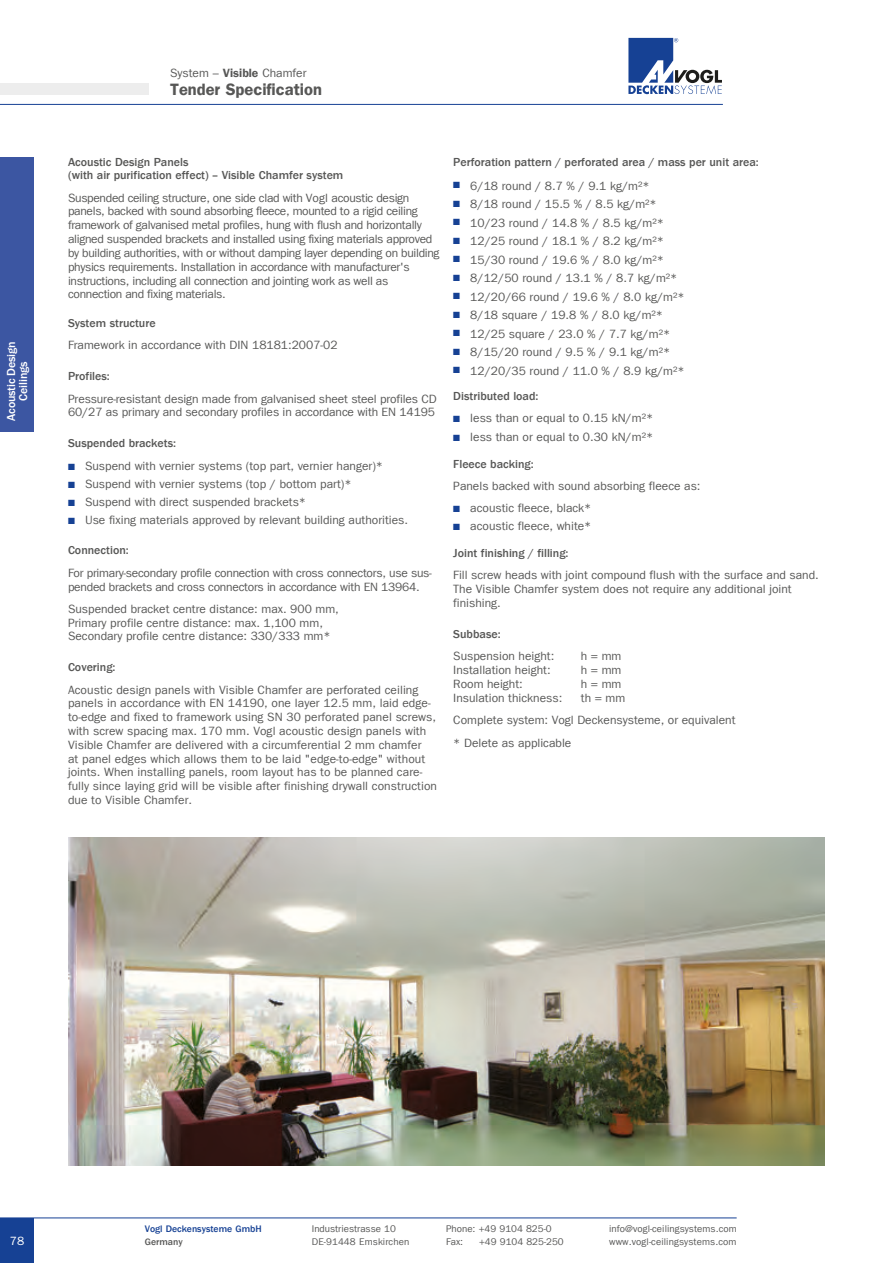
<style>
.page{position:relative;width:893px;height:1263px;background:#fff}
.page>*{position:absolute;margin:0;border:0;box-sizing:border-box;transform-origin:0 0}
.t1{font:16.5px "Franklin Gothic LT Com Dm";color:#575756}
.t2{font:12px/13.8px "Franklin Gothic LT Com";color:#575756}
.t3{font:12px/13.8px "Franklin Gothic LT Com";letter-spacing:-.025em;color:#575756}
.t4{font:500 12px/13.8px "Franklin Gothic LT Com";color:#575756}
.t5{font:12px/13.8px "Franklin Gothic LT Com";letter-spacing:-.02em;color:#575756}
.t6{font:500 12px/12px "Franklin Gothic LT Com";letter-spacing:-.015em;color:#fff;text-align:center}
.t7{font:12px "ITC Franklin Gothic Std";color:#fff}
.t8{font:9.75px/13.5px "Franklin Gothic LT Com";letter-spacing:.005em;color:#575756}
.t9{font:500 9.75px "Franklin Gothic LT Com";color:#164194}
.t10{font:500 9.75px "Franklin Gothic LT Com";color:#575756}
.t11{font:9px "Zapf Dingbats ITC";color:#164194}
.s1{font-family:"Franklin Gothic LT Com Dm"}
.s2{color:#164194}
.s3{font-weight:500}
</style>
<div class="page">
<hr style="left:0;top:1218px;width:737px;height:1px;background:#164194">
<hr style="left:0;top:104px;width:723px;height:1px;background:#164194">
<svg style="left:628px;top:38px;width:94px;height:56px"></svg>
<div style="left:0;top:84px;width:149px;height:11px;background:#ededed"></div>
<div style="left:0;top:1218px;width:34px;height:45px;background:#164194"></div>
<div style="left:0;top:157px;width:34px;height:275px;background:#3c56a2"></div>
<img style="left:68px;top:838px;width:757px;height:327px">
<p class="t6" style="left:5px;top:421px;width:81px;rotate:-90deg">Acoustic Design<br>Ceilings</p>
<p class="t2" style="left:170px;top:66px;width:138px">System – <span class="s1">Visible</span> Chamfer</p>
<h1 class="t1" style="left:170px;top:79px;width:153px">Tender Specification</h1>
<p class="t4" style="left:68px;top:155px;width:277px">Acoustic Design Panels<br>(with air purification effect) – Visible Chamfer system</p>
<p class="t3" style="left:68px;top:191px;width:373px">Suspended ceiling structure, one side clad with Vogl acoustic design panels, backed with sound absorbing fleece, mounted to a rigid ceiling framework of galvanised metal profiles, hung with flush and horizontally aligned suspended brackets and installed using fixing materials approved by building authorities, with or without damping layer depending on building physics requirements. Installation in accordance with manufacturer's instructions, including all connection and jointing work as well as connection and fixing materials.</p>
<p class="t4" style="left:68px;top:316px;width:89px">System structure</p>
<p class="t2" style="left:68px;top:339px;width:271px">Framework in accordance with DIN 18181:2007-02</p>
<p class="t4" style="left:68px;top:370px;width:43px">Profiles:</p>
<p class="t2" style="left:68px;top:392px;width:370px">Pressure-resistant design made from galvanised sheet steel profiles CD<br>60/27 as primary and secondary profiles in accordance with EN 14195</p>
<p class="t4" style="left:68px;top:436px;width:110px">Suspended brackets:</p>
<p class="t11" style="left:75px;top:462px;width:4px">■</p>
<p class="t2" style="left:68px;top:459px;width:317px"><span class="s2">■</span> Suspend with vernier systems (top part, vernier hanger)*</p>
<p class="t11" style="left:75px;top:480px;width:4px">■</p>
<p class="t2" style="left:68px;top:477px;width:285px"><span class="s2">■</span> Suspend with vernier systems (top / bottom part)*</p>
<p class="t11" style="left:75px;top:498px;width:4px">■</p>
<p class="t2" style="left:68px;top:495px;width:240px"><span class="s2">■</span> Suspend with direct suspended brackets*</p>
<p class="t11" style="left:75px;top:516px;width:4px">■</p>
<p class="t2" style="left:68px;top:513px;width:342px"><span class="s2">■</span> Use fixing materials approved by relevant building authorities.</p>
<p class="t4" style="left:68px;top:544px;width:62px">Connection:</p>
<p class="t5" style="left:68px;top:566px;width:365px">For primary-secondary profile connection with cross connectors, use sus&shy;pended brackets and cross connectors in accordance with EN 13964.</p>
<p class="t2" style="left:68px;top:602px;width:272px">Suspended bracket centre distance: max. 900 mm,<br>Primary profile centre distance: max. 1,100 mm,<br>Secondary profile centre distance: 330/333 mm*</p>
<p class="t4" style="left:68px;top:660px;width:49px">Covering:</p>
<p class="t2" style="left:68px;top:683px;width:371px">Acoustic design panels with Visible Chamfer are perforated ceiling panels in accordance with EN 14190, one layer 12.5 mm, laid edge&shy;to-edge and fixed to framework using SN 30 perforated panel screws, with screw spacing max. 170 mm. Vogl acoustic design panels with Visible Chamfer are delivered with a circumferential 2 mm chamfer<br>at panel edges which allows them to be laid "edge-to-edge" without joints. When installing panels, room layout has to be planned care&shy;fully since laying grid will be visible after finishing drywall construction due to Visible Chamfer.</p>
<p class="t4" style="left:453px;top:155px;width:307px">Perforation pattern / perforated area / mass per unit area:</p>
<p class="t2" style="left:453px;top:179px;width:198px"><span class="s2">■</span> 6/18 round / 8.7 % / 9.1 kg/m²*</p>
<p class="t2" style="left:453px;top:197px;width:205px"><span class="s2">■</span> 8/18 round / 15.5 % / 8.5 kg/m²*</p>
<p class="t2" style="left:453px;top:216px;width:212px"><span class="s2">■</span> 10/23 round / 14.8 % / 8.5 kg/m²*</p>
<p class="t2" style="left:453px;top:234px;width:212px"><span class="s2">■</span> 12/25 round / 18.1 % / 8.2 kg/m²*</p>
<p class="t2" style="left:453px;top:253px;width:212px"><span class="s2">■</span> 15/30 round / 19.6 % / 8.0 kg/m²*</p>
<p class="t2" style="left:453px;top:271px;width:226px"><span class="s2">■</span> 8/12/50 round / 13.1 % / 8.7 kg/m²*</p>
<p class="t2" style="left:453px;top:290px;width:233px"><span class="s2">■</span> 12/20/66 round / 19.6 % / 8.0 kg/m²*</p>
<p class="t2" style="left:453px;top:308px;width:211px"><span class="s2">■</span> 8/18 square / 19.8 % / 8.0 kg/m²*</p>
<p class="t2" style="left:453px;top:327px;width:218px"><span class="s2">■</span> 12/25 square / 23.0 % / 7.7 kg/m²*</p>
<p class="t2" style="left:453px;top:345px;width:218px"><span class="s2">■</span> 8/15/20 round / 9.5 % / 9.1 kg/m²*</p>
<p class="t2" style="left:453px;top:358px;width:233px;line-height:25px"><span class="s2">■</span> 12/20/35 round / 11.0 % / 8.9 kg/m²*<br><span class="s3">Distributed load:</span></p>
<p class="t2" style="left:453px;top:411px;width:201px"><span class="s2">■</span> less than or equal to 0.15 kN/m²*</p>
<p class="t2" style="left:453px;top:430px;width:201px"><span class="s2">■</span> less than or equal to 0.30 kN/m²*</p>
<p class="t4" style="left:453px;top:457px;width:82px">Fleece backing:</p>
<p class="t2" style="left:453px;top:479px;width:249px">Panels backed with sound absorbing fleece as:</p>
<p class="t2" style="left:453px;top:501px;width:140px"><span class="s2">■</span> acoustic fleece, black*</p>
<p class="t2" style="left:453px;top:519px;width:140px"><span class="s2">■</span> acoustic fleece, white*</p>
<p class="t4" style="left:453px;top:546px;width:117px">Joint finishing / filling:</p>
<p class="t2" style="left:453px;top:568px;width:367px">Fill screw heads with joint compound flush with the surface and sand.<br>The Visible Chamfer system does not require any additional joint finishing.</p>
<p class="t4" style="left:453px;top:627px;width:49px">Subbase:</p>
<p class="t2" style="left:453px;top:650px;width:103px">Suspension height:</p>
<p class="t2" style="left:581px;top:650px;width:42px">h = mm</p>
<p class="t2" style="left:453px;top:663px;width:99px">Installation height:</p>
<p class="t2" style="left:581px;top:663px;width:42px">h = mm</p>
<p class="t2" style="left:453px;top:677px;width:71px">Room height:</p>
<p class="t2" style="left:581px;top:677px;width:42px">h = mm</p>
<p class="t2" style="left:453px;top:691px;width:110px">Insulation thickness:</p>
<p class="t2" style="left:453px;top:687px;width:284px;line-height:22.4px;text-indent:128px">th = mm<br>Complete system: Vogl Deckensysteme, or equivalent * Delete as applicable</p>
<p class="t7" style="left:10px;top:1234px;width:16px">78</p>
<p class="t9" style="left:145px;top:1223px;width:118px">Vogl Deckensysteme GmbH</p>
<p class="t10" style="left:145px;top:1237px;width:39px">Germany</p>
<p class="t8" style="left:312px;top:1222px;width:99px">Industriestrasse 10<br>DE-91448 Emskirchen</p>
<p class="t8" style="left:446px;top:1222px;width:107px">Phone: +49 9104 825-0<br>Fax:</p>
<p class="t8" style="left:479px;top:1235px;width:86px">+49 9104 825-250</p>
<p class="t8" style="left:609px;top:1222px;width:129px">info@vogl-ceilingsystems.com www.vogl-ceilingsystems.com</p>
</div>
